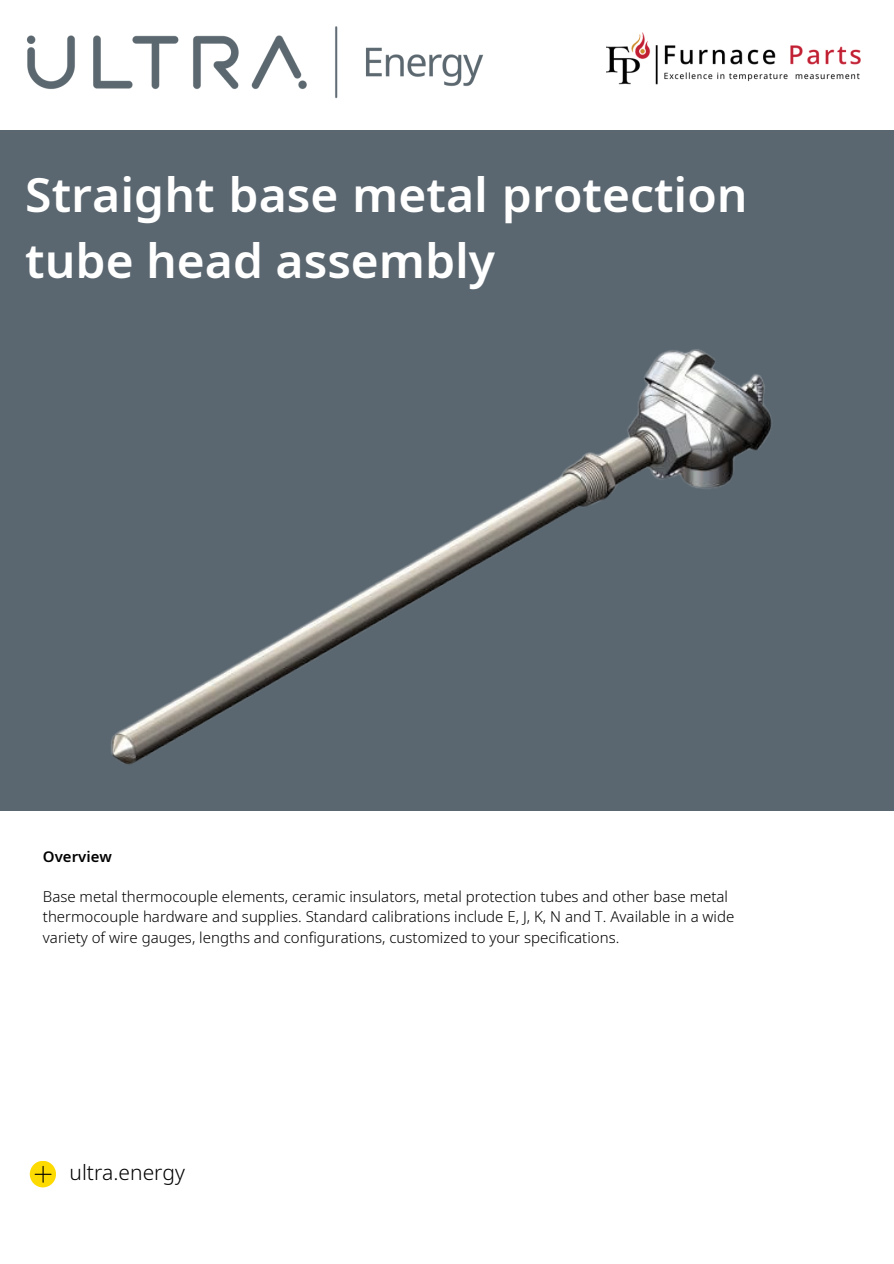
<style>
.page{position:relative;width:894px;height:1264px;background:#fff}
.page>*{position:absolute;margin:0;border:0;box-sizing:border-box;transform-origin:0 0}
.t1{font:600 48px/66.3px "Noto Sans";color:#fff}
.t2{font:300 21px "Noto Sans";color:#000}
.t3{font:300 15px "Noto Sans";color:#000}
.t4{font:600 15px "Noto Sans";color:#000}
</style>
<div class="page">
<svg style="left:30px;top:1160px;width:26px;height:27px"></svg>
<svg style="left:35px;top:1165px;width:17px;height:17px"></svg>
<div style="left:0;top:130px;width:893px;height:681px;background:#5b6770"></div>
<img style="left:27px;top:26px;width:456px;height:73px">
<img style="left:606px;top:32px;width:255px;height:53px">
<img style="left:111px;top:349px;width:660px;height:416px">
<p class="t1" style="left:25px;top:160px;width:723px">Straight base metal protection tube head assembly</p>
<h3 class="t4" style="left:43px;top:845px;width:70px">Overview</h3>
<p class="t3" style="left:43px;top:886px;width:686px">Base metal thermocouple elements, ceramic insulators, metal protection tubes and other base metal</p>
<p class="t3" style="left:43px;top:906px;width:692px">thermocouple hardware and supplies. Standard calibrations include E, J, K, N and T. Available in a wide</p>
<p class="t3" style="left:43px;top:926px;width:577px">variety of wire gauges, lengths and configurations, customized to your specifications.</p>
<p class="t2" style="left:69px;top:1157px;width:117px">ultra.energy</p>
</div>
